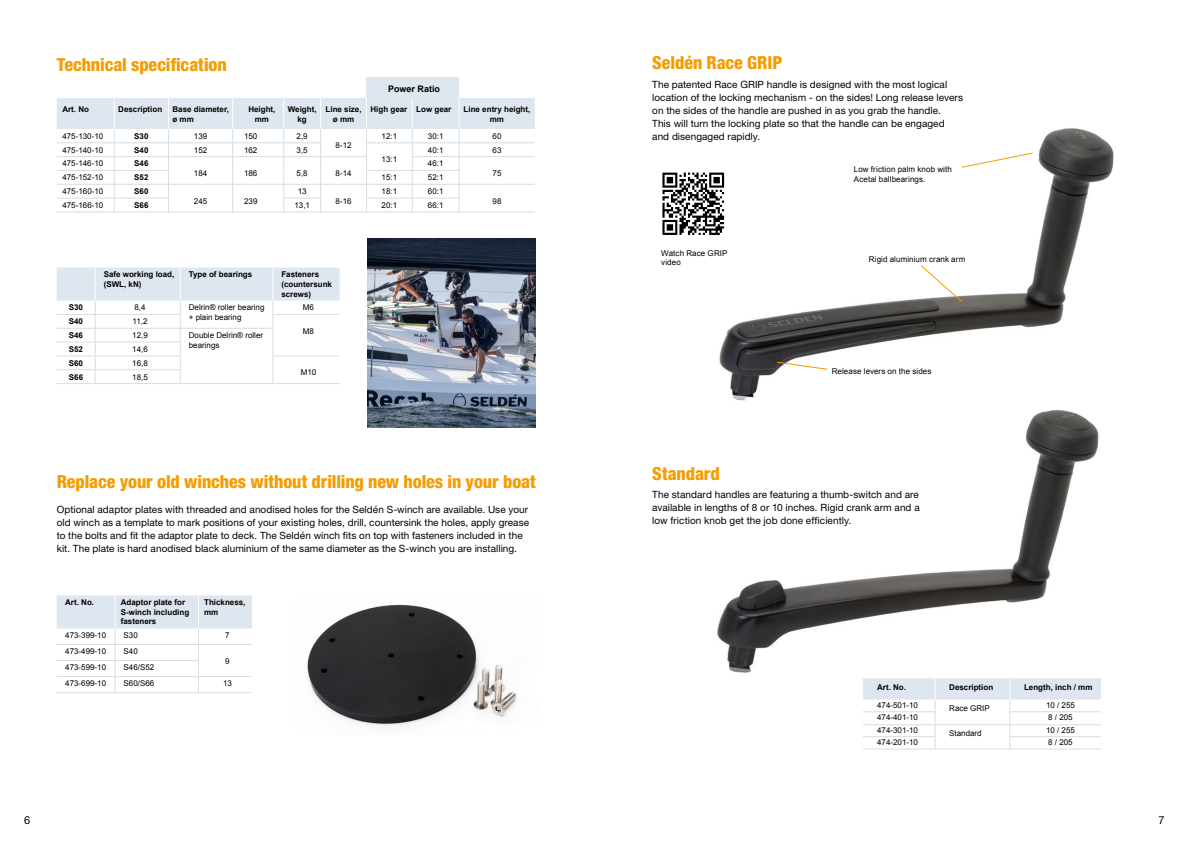
<style>
.page{position:relative;width:1191px;height:842px;background:#fff}
.page>*{position:absolute;margin:0;border:0;box-sizing:border-box;transform-origin:0 0}
.t1{font:800 condensed 18px "Helvetica Neue LT Pro";letter-spacing:-.005em;color:#f59c00}
.t2{font:11px "Helvetica Neue LT Pro";color:#000}
.t3{font:10px/13px "Helvetica Neue LT Pro";letter-spacing:.005em;color:#000}
.t4{font:700 9px "Arial";color:#000}
.t5{font:8px/9.6px "Arial";color:#000}
.t6{font:700 8px/9.6px "Arial";color:#000}
</style>
<div class="page">
<div style="left:366px;top:77px;width:93px;height:21px;background:#dee6ef"></div>
<hr style="left:168px;top:212px;width:65px;height:1px;background:#d4dee4">
<hr style="left:233px;top:212px;width:51px;height:1px;background:#d4dee4">
<hr style="left:321px;top:212px;width:45px;height:1px;background:#d4dee4">
<hr style="left:57px;top:212px;width:57px;height:1px;background:#d4dee4">
<hr style="left:114px;top:212px;width:54px;height:1px;background:#d4dee4">
<hr style="left:284px;top:212px;width:37px;height:1px;background:#d4dee4">
<svg style="left:57px;top:98px;width:478px;height:114px"></svg>
<hr style="left:366px;top:212px;width:46px;height:1px;background:#d4dee4">
<hr style="left:412px;top:212px;width:47px;height:1px;background:#d4dee4">
<hr style="left:459px;top:212px;width:76px;height:1px;background:#d4dee4">
<hr style="left:180px;top:383px;width:93px;height:1px;background:#d4dee4">
<hr style="left:273px;top:383px;width:66px;height:1px;background:#d4dee4">
<hr style="left:95px;top:383px;width:85px;height:1px;background:#d4dee4">
<svg style="left:57px;top:268px;width:282px;height:115px"></svg>
<hr style="left:57px;top:383px;width:38px;height:1px;background:#d4dee4">
<hr style="left:57px;top:692px;width:58px;height:1px;background:#d4dee4">
<hr style="left:115px;top:692px;width:83px;height:1px;background:#d4dee4">
<hr style="left:198px;top:692px;width:54px;height:1px;background:#d4dee4">
<svg style="left:57px;top:595px;width:195px;height:97px"></svg>
<img style="left:307px;top:604px;width:210px;height:122px">
<img style="left:719px;top:128px;width:395px;height:271px">
<img style="left:717px;top:399px;width:382px;height:274px">
<svg style="left:863px;top:678px;width:238px;height:71px"></svg>
<hr style="left:863px;top:724px;width:72px;height:1px;background:#d4dee4">
<hr style="left:863px;top:736px;width:72px;height:1px;background:#d4dee4">
<hr style="left:863px;top:749px;width:72px;height:1px;background:#d4dee4">
<hr style="left:935px;top:724px;width:74px;height:1px;background:#d4dee4">
<hr style="left:935px;top:749px;width:74px;height:1px;background:#d4dee4">
<hr style="left:1009px;top:724px;width:92px;height:1px;background:#d4dee4">
<hr style="left:1009px;top:736px;width:92px;height:1px;background:#d4dee4">
<hr style="left:1009px;top:749px;width:92px;height:1px;background:#d4dee4">
<img style="left:367px;top:238px;width:168px;height:189px">
<svg style="left:776px;top:361px;width:52px;height:9px"></svg>
<svg style="left:961px;top:152px;width:72px;height:16px"></svg>
<img style="left:662px;top:162px;width:73px;height:84px">
<svg style="left:920px;top:264px;width:42px;height:39px"></svg>
<h1 class="t1" style="left:57px;top:53px;width:172px">Technical specification</h1>
<h1 class="t1" style="left:652px;top:51px;width:132px">Seldén Race GRIP</h1>
<p class="t3" style="left:652px;top:77px;width:312px">The patented Race GRIP handle is designed with the most logical location of the locking mechanism - on the sides! Long release levers on the sides of the handle are pushed in as you grab the handle.<br>This will turn the locking plate so that the handle can be engaged and disengaged rapidly.</p>
<p class="t4" style="left:388px;top:83px;width:54px">Power Ratio</p>
<p class="t6" style="left:62px;top:105px;width:28px">Art. No</p>
<p class="t6" style="left:118px;top:105px;width:46px">Description</p>
<p class="t6" style="left:172px;top:105px;width:58px">Base diameter, ø mm</p>
<p class="t6" style="left:248px;top:105px;width:29px;text-align:center">Height, mm</p>
<p class="t6" style="left:288px;top:105px;width:30px;text-align:center">Weight, kg</p>
<p class="t6" style="left:325px;top:105px;width:38px;text-align:center">Line size, ø mm</p>
<p class="t6" style="left:370px;top:105px;width:82px">High gear Low gear</p>
<p class="t6" style="left:463px;top:105px;width:68px;text-align:center">Line entry height, mm</p>
<p class="t5" style="left:62px;top:131px;width:42px">475-130-10</p>
<p class="t6" style="left:134px;top:131px;width:16px">S30</p>
<p class="t5" style="left:194px;top:131px;width:15px">139</p>
<p class="t5" style="left:244px;top:131px;width:15px">150</p>
<p class="t5" style="left:297px;top:131px;width:13px">2,9</p>
<p class="t5" style="left:335px;top:141px;width:18px">8-12</p>
<p class="t5" style="left:381px;top:131px;width:17px">12:1</p>
<p class="t5" style="left:428px;top:131px;width:17px">30:1</p>
<p class="t5" style="left:492px;top:131px;width:10px">60</p>
<p class="t5" style="left:62px;top:145px;width:42px">475-140-10</p>
<p class="t6" style="left:134px;top:145px;width:16px">S40</p>
<p class="t5" style="left:194px;top:145px;width:15px">152</p>
<p class="t5" style="left:244px;top:145px;width:15px">162</p>
<p class="t5" style="left:297px;top:145px;width:13px">3,5</p>
<p class="t5" style="left:428px;top:145px;width:17px">40:1</p>
<p class="t5" style="left:492px;top:145px;width:10px">63</p>
<p class="t5" style="left:62px;top:159px;width:42px">475-146-10</p>
<p class="t6" style="left:134px;top:159px;width:16px">S46</p>
<p class="t5" style="left:381px;top:155px;width:17px">13:1</p>
<p class="t5" style="left:428px;top:159px;width:17px">46:1</p>
<p class="t5" style="left:194px;top:169px;width:15px">184</p>
<p class="t5" style="left:244px;top:169px;width:15px">186</p>
<p class="t5" style="left:297px;top:169px;width:13px">5,8</p>
<p class="t5" style="left:335px;top:169px;width:18px">8-14</p>
<p class="t5" style="left:62px;top:173px;width:42px">475-152-10</p>
<p class="t6" style="left:134px;top:173px;width:16px">S52</p>
<p class="t5" style="left:381px;top:173px;width:17px">15:1</p>
<p class="t5" style="left:428px;top:173px;width:17px">52:1</p>
<p class="t5" style="left:62px;top:187px;width:42px">475-160-10</p>
<p class="t6" style="left:134px;top:187px;width:16px">S60</p>
<p class="t5" style="left:194px;top:196px;width:15px">245</p>
<p class="t5" style="left:244px;top:196px;width:15px">239</p>
<p class="t5" style="left:298px;top:187px;width:10px">13</p>
<p class="t5" style="left:382px;top:187px;width:17px">18:1</p>
<p class="t5" style="left:428px;top:187px;width:17px">60:1</p>
<p class="t5" style="left:335px;top:196px;width:18px">8-16</p>
<p class="t5" style="left:62px;top:200px;width:42px">475-166-10</p>
<p class="t6" style="left:134px;top:201px;width:16px">S66</p>
<p class="t5" style="left:294px;top:200px;width:17px">13,1</p>
<p class="t5" style="left:382px;top:200px;width:17px">20:1</p>
<p class="t5" style="left:428px;top:200px;width:17px">66:1</p>
<p class="t6" style="left:104px;top:270px;width:72px">Safe working load, (SWL, kN)</p>
<p class="t6" style="left:189px;top:270px;width:65px">Type of bearings</p>
<p class="t6" style="left:281px;top:270px;width:52px">Fasteners (countersunk screws)</p>
<p class="t6" style="left:69px;top:303px;width:16px">S30</p>
<p class="t5" style="left:134px;top:303px;width:13px">8,4</p>
<p class="t5" style="left:189px;top:303px;width:77px">Delrin® roller bearing + plain bearing</p>
<p class="t5" style="left:303px;top:303px;width:13px">M6</p>
<p class="t6" style="left:69px;top:317px;width:16px">S40</p>
<p class="t5" style="left:132px;top:317px;width:16px">11,2</p>
<p class="t5" style="left:303px;top:326px;width:13px">M8</p>
<p class="t6" style="left:69px;top:331px;width:16px">S46</p>
<p class="t5" style="left:132px;top:331px;width:17px">12,9</p>
<p class="t5" style="left:189px;top:331px;width:76px">Double Delrin® roller bearings</p>
<p class="t6" style="left:69px;top:345px;width:16px">S52</p>
<p class="t5" style="left:132px;top:344px;width:17px">14,6</p>
<p class="t6" style="left:69px;top:358px;width:16px">S60</p>
<p class="t5" style="left:132px;top:358px;width:17px">16,8</p>
<p class="t5" style="left:301px;top:368px;width:17px">M10</p>
<p class="t6" style="left:69px;top:372px;width:16px">S66</p>
<p class="t5" style="left:132px;top:372px;width:17px">18,5</p>
<p class="t5" style="left:492px;top:169px;width:10px">75</p>
<p class="t5" style="left:492px;top:196px;width:10px">98</p>
<h1 class="t1" style="left:57px;top:471px;width:481px">Replace your old winches without drilling new holes in your boat</h1>
<p class="t3" style="left:57px;top:502px;width:474px">Optional adaptor plates with threaded and anodised holes for the Seldén S-winch are available. Use your old winch as a template to mark positions of your existing holes, drill, countersink the holes, apply grease to the bolts and fit the adaptor plate to deck. The Seldén winch fits on top with fasteners included in the kit. The plate is hard anodised black aluminium of the same diameter as the S-winch you are installing.</p>
<p class="t6" style="left:65px;top:598px;width:30px">Art. No.</p>
<p class="t6" style="left:121px;top:598px;width:70px">Adaptor plate for<br>S-winch including fasteners</p>
<p class="t6" style="left:204px;top:598px;width:43px">Thickness, mm</p>
<p class="t5" style="left:65px;top:631px;width:42px">473-399-10</p>
<p class="t5" style="left:124px;top:631px;width:16px">S30</p>
<p class="t5" style="left:225px;top:631px;width:6px">7</p>
<p class="t5" style="left:65px;top:647px;width:42px">473-499-10</p>
<p class="t5" style="left:124px;top:647px;width:16px">S40</p>
<p class="t5" style="left:225px;top:656px;width:6px">9</p>
<p class="t5" style="left:65px;top:663px;width:42px">473-599-10</p>
<p class="t5" style="left:124px;top:663px;width:32px">S46/S52</p>
<p class="t5" style="left:65px;top:679px;width:42px">473-699-10</p>
<p class="t5" style="left:124px;top:679px;width:32px">S60/S66</p>
<p class="t5" style="left:223px;top:679px;width:10px">13</p>
<p class="t5" style="left:661px;top:248px;width:68px">Watch Race GRIP video</p>
<p class="t5" style="left:854px;top:164px;width:99px">Low friction palm knob with<br>Acetal ballbearings.</p>
<p class="t5" style="left:869px;top:254px;width:98px">Rigid aluminium crank arm</p>
<p class="t5" style="left:831px;top:366px;width:101px">Release levers on the sides</p>
<h1 class="t1" style="left:652px;top:462px;width:69px">Standard</h1>
<p class="t3" style="left:652px;top:488px;width:269px;text-align:justify">The standard handles are featuring a thumb-switch and are available in lengths of 8 or 10 inches. Rigid crank arm and a low friction knob get the job done efficiently.</p>
<p class="t6" style="left:877px;top:682px;width:30px">Art. No.</p>
<p class="t6" style="left:949px;top:682px;width:46px">Description</p>
<p class="t6" style="left:1024px;top:682px;width:70px">Length, inch / mm</p>
<p class="t5" style="left:877px;top:701px;width:42px">474-501-10</p>
<p class="t5" style="left:949px;top:703px;width:42px">Race GRIP</p>
<p class="t5" style="left:1046px;top:701px;width:30px">10 / 255</p>
<p class="t5" style="left:877px;top:713px;width:42px">474-401-10</p>
<p class="t5" style="left:1048px;top:713px;width:26px">8 / 205</p>
<p class="t5" style="left:877px;top:726px;width:42px">474-301-10</p>
<p class="t5" style="left:949px;top:729px;width:34px">Standard</p>
<p class="t5" style="left:1046px;top:726px;width:30px">10 / 255</p>
<p class="t5" style="left:877px;top:738px;width:42px">474-201-10</p>
<p class="t5" style="left:1048px;top:738px;width:26px">8 / 205</p>
<p class="t2" style="left:24px;top:814px;width:8px">6</p>
<p class="t2" style="left:1158px;top:814px;width:8px">7</p>
</div>
